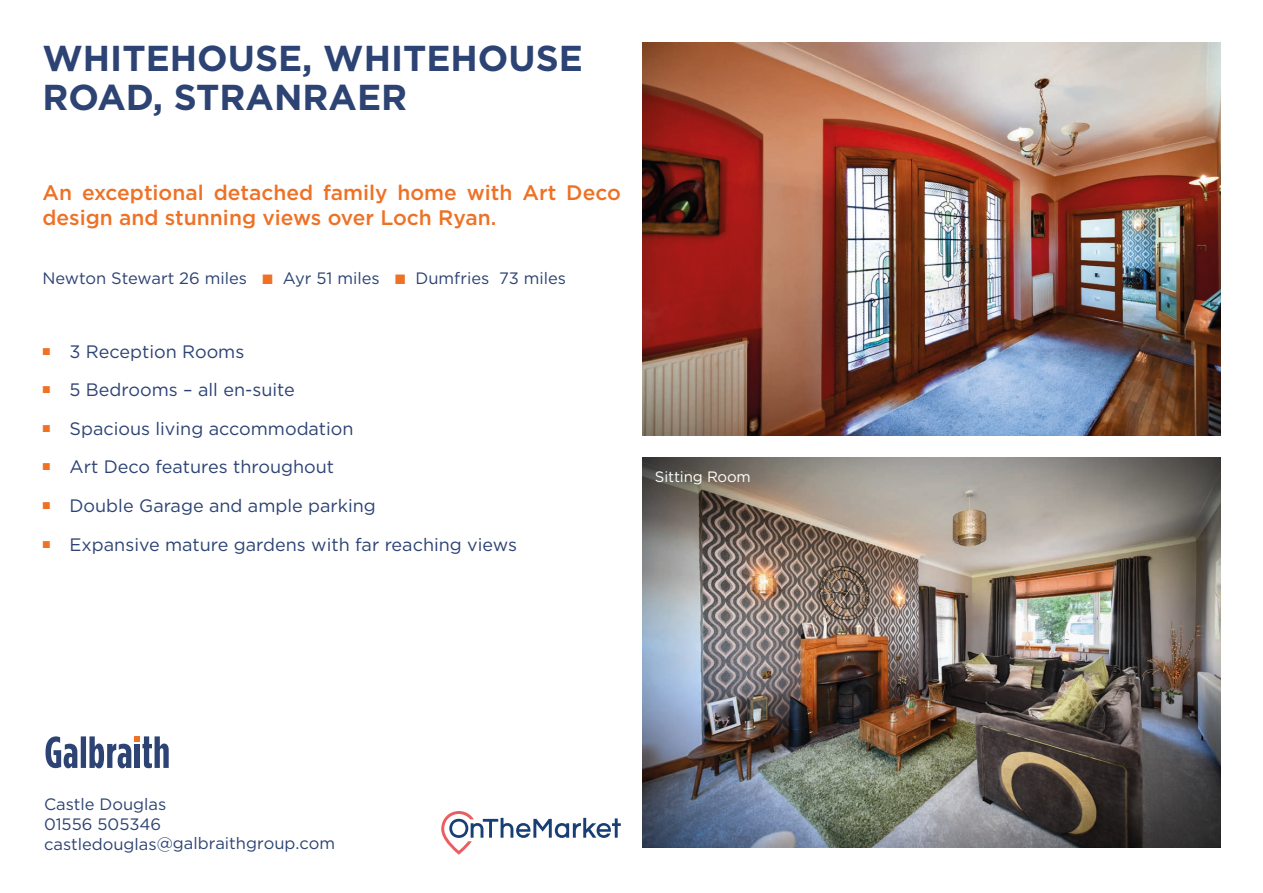
<style>
.page{position:relative;width:1263px;height:893px;background:#fff}
.page>*{position:absolute;margin:0;border:0;box-sizing:border-box;transform-origin:0 0}
.t1{font:700 36px/39px "Gotham";color:#2c4374}
.t2{font:500 21px/25.2px "Gotham";color:#ee7125}
.t3{font:18px "Gotham";color:#2c4374}
.t4{font:16.5px/19.6px "Gotham";color:#2c4374}
.t5{font:15px "Gotham";letter-spacing:-.01em;color:#fff}
.s1{font-family:"Proxima Nova";color:#ee7125}
</style>
<div class="page">
<svg style="left:46px;top:736px;width:123px;height:32px"></svg>
<div style="left:135px;top:744px;width:5px;height:24px;background:#2c4373"></div>
<img style="left:642px;top:42px;width:578px;height:394px">
<img style="left:642px;top:457px;width:578px;height:391px">
<svg style="left:441px;top:811px;width:180px;height:44px"></svg>
<h1 class="t1" style="left:43px;top:39px;width:542px">WHITEHOUSE, WHITEHOUSE<br>ROAD, STRANRAER</h1>
<p class="t2" style="left:43px;top:179px;width:580px">An exceptional detached family home with Art Deco design and stunning views over Loch Ryan.</p>
<p class="t4" style="left:43px;top:268px;width:525px">Newton Stewart 26 miles <span class="s1">■</span> Ayr 51 miles <span class="s1">■</span> Dumfries 73 miles</p>
<p class="t3" style="left:43px;top:340px;width:203px"><sup>■</sup> 3 Reception Rooms</p>
<p class="t3" style="left:43px;top:378px;width:254px"><sup>■</sup> 5 Bedrooms – all en-suite</p>
<p class="t3" style="left:43px;top:417px;width:313px"><sup>■</sup> Spacious living accommodation</p>
<p class="t3" style="left:43px;top:456px;width:293px"><sup>■</sup> Art Deco features throughout</p>
<p class="t3" style="left:43px;top:494px;width:335px"><sup>■</sup> Double Garage and ample parking</p>
<p class="t3" style="left:43px;top:533px;width:476px"><sup>■</sup> Expansive mature gardens with far reaching views</p>
<p class="t5" style="left:655px;top:467px;width:97px">Sitting Room</p>
<p class="t4" style="left:44px;top:794px;width:293px">Castle Douglas<br>01556 505346 castledouglas@galbraithgroup.com</p>
</div>
